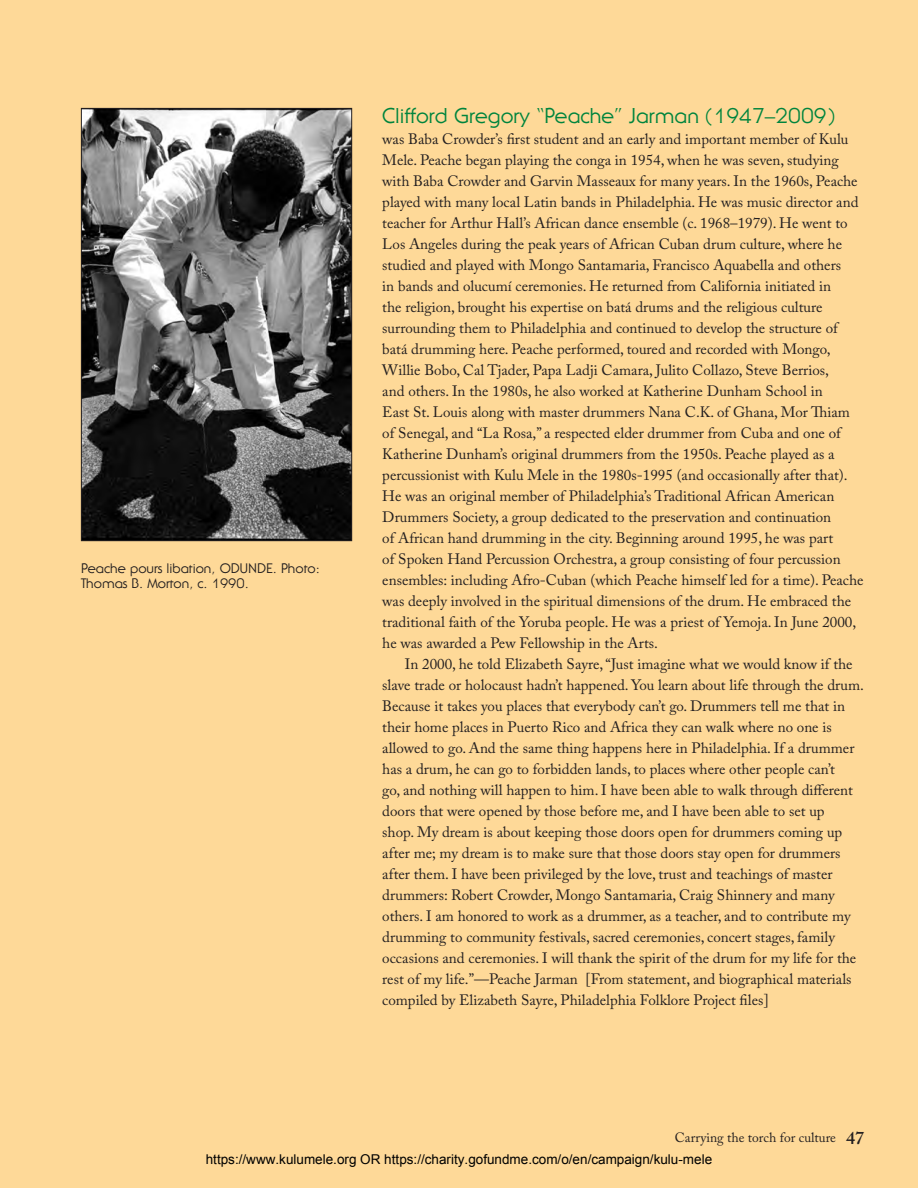
<style>
.page{position:relative;width:918px;height:1188px;background:#fed998}
.page>*{position:absolute;margin:0;border:0;box-sizing:border-box;transform-origin:0 0}
.Body_Call_Box{font:21px "Serif Gothic Std";color:#00843d}
.Body_Call_Box-2{font:15px/21px "Adobe Caslon Pro";color:#231f20}
.t1{font:13.5px "Arial";color:#000}
.Photo_captions{font:13.5px/15px "Serif Gothic Std";color:#231f20}
.t2{font:13.5px "Adobe Caslon Pro";color:#231f20}
.s1{font-weight:600;font-size:18px}
</style>
<div class="page">
<img style="left:83px;top:110px;width:267px;height:429px">
<div style="left:81px;top:108px;width:271px;height:433px;border:1px solid #231f20"></div>
<p class="Photo_captions" style="left:81px;top:561px;width:240px">Peache pours libation, ODUNDE. Photo:<br>Thomas B. Morton, c. 1990.</p>
<p class="Body_Call_Box" style="left:382px;top:103px;width:454px">Clifford Gregory “Peache” Jarman (1947–2009)</p>
<p class="Body_Call_Box-2" style="left:382px;top:128px;width:483px">was Baba Crowder’s first student and an early and important member of Kulu Mele. Peache began playing the conga in 1954, when he was seven, studying with Baba Crowder and Garvin Masseaux for many years. In the 1960s, Peache played with many local Latin bands in Philadelphia. He was music director and teacher for Arthur Hall’s African dance ensemble (c. 1968–1979). He went to Los Angeles during the peak years of African Cuban drum culture, where he studied and played with Mongo Santamaria, Francisco Aquabella and others<br>in bands and olucumí ceremonies. He returned from California initiated in<br>the religion, brought his expertise on batá drums and the religious culture surrounding them to Philadelphia and continued to develop the structure of batá drumming here. Peache performed, toured and recorded with Mongo, Willie Bobo, Cal Tjader, Papa Ladji Camara, Julito Collazo, Steve Berrios,<br>and others. In the 1980s, he also worked at Katherine Dunham School in<br>East St. Louis along with master drummers Nana C.K. of Ghana, Mor Thiam of Senegal, and “La Rosa,” a respected elder drummer from Cuba and one of Katherine Dunham’s original drummers from the 1950s. Peache played as a percussionist with Kulu Mele in the 1980s-1995 (and occasionally after that).<br>He was an original member of Philadelphia’s Traditional African American Drummers Society, a group dedicated to the preservation and continuation<br>of African hand drumming in the city. Beginning around 1995, he was part<br>of Spoken Hand Percussion Orchestra, a group consisting of four percussion ensembles: including Afro-Cuban (which Peache himself led for a time). Peache was deeply involved in the spiritual dimensions of the drum. He embraced the traditional faith of the Yoruba people. He was a priest of Yemoja. In June 2000, he was awarded a Pew Fellowship in the Arts.</p>
<p class="Body_Call_Box-2" style="left:382px;top:653px;width:483px;text-indent:22px">In 2000, he told Elizabeth Sayre, “Just imagine what we would know if the slave trade or holocaust hadn’t happened. You learn about life through the drum.<br>Because it takes you places that everybody can’t go. Drummers tell me that in their home places in Puerto Rico and Africa they can walk where no one is allowed to go. And the same thing happens here in Philadelphia. If a drummer has a drum, he can go to forbidden lands, to places where other people can’t<br>go, and nothing will happen to him. I have been able to walk through different doors that were opened by those before me, and I have been able to set up<br>shop. My dream is about keeping those doors open for drummers coming up after me; my dream is to make sure that those doors stay open for drummers after them. I have been privileged by the love, trust and teachings of master drummers: Robert Crowder, Mongo Santamaria, Craig Shinnery and many others. I am honored to work as a drummer, as a teacher, and to contribute my drumming to community festivals, sacred ceremonies, concert stages, family occasions and ceremonies. I will thank the spirit of the drum for my life for the rest of my life.”—Peache Jarman [From statement, and biographical materials compiled by Elizabeth Sayre, Philadelphia Folklore Project files]</p>
<p class="t2" style="left:675px;top:1130px;width:191px">Carrying the torch for culture <span class="s1">47</span></p>
<p class="t1" style="left:206px;top:1150px;width:508px">https://www.kulumele.org OR https://charity.gofundme.com/o/en/campaign/kulu-mele</p>
</div>
